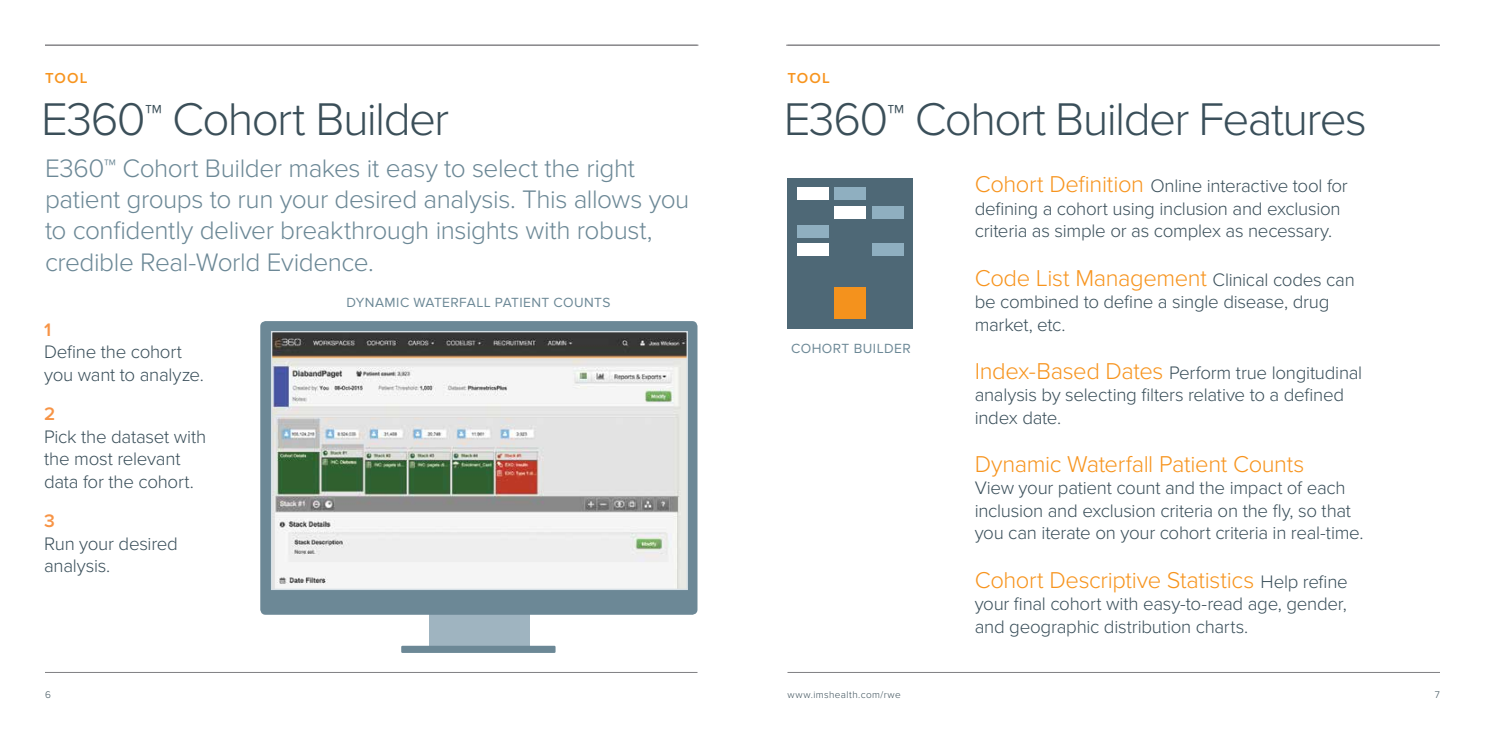
<style>
.page{position:relative;width:1485px;height:743px;background:#fff}
.page>*{position:absolute;margin:0;border:0;box-sizing:border-box;transform-origin:0 0}
.t1{font:300 47.5px "Proxima Nova";letter-spacing:-.035em;color:#3a4f5a}
.t2{font:300 47.5px "Proxima Nova";letter-spacing:-.035em;color:#3b4f59}
.t3{font:300 26.25px/31.2px "Proxima Nova";letter-spacing:-.015em;color:#6c8896}
.t4{font:300 23.75px "Proxima Nova";letter-spacing:-.015em;color:#f7941e}
.t5{font:300 18.75px/22.5px "Proxima Nova";letter-spacing:-.015em;color:#3a4f5a}
.t6{font:600 18.75px "Proxima Nova";color:#f79446}
.t7{font:600 15px "Proxima Nova";letter-spacing:.075em;color:#f7941e}
.t8{font:13.75px "Proxima Nova";letter-spacing:.03em;color:#6c8896}
.t9{font:500 10.5px "Avenir";letter-spacing:.025em;color:#4e6876}
.t10{font:300 10px "Proxima Nova";letter-spacing:.04em;color:#3b4f59}
.s1{font-size:37.5px}
.s2{color:#3b4f59}
.s3{font-size:37.5px;color:#3b4f59}
.s4{font-size:23.75px;color:#f7941e}
.s5{font-size:18.75px;color:#3a4f5a}
.s6{font-weight:900;color:#f4921d}
</style>
<div class="page">
<hr style="left:788px;top:672px;width:652px;height:1px;background:#807f83">
<hr style="left:45px;top:672px;width:653px;height:1px;background:#807f83">
<hr style="left:45px;top:45px;width:653px;height:1px;background:#807f83">
<hr style="left:786px;top:45px;width:654px;height:1px;background:#807f83">
<div style="left:787px;top:178px;width:126px;height:150px;background:#4e6876"></div>
<div style="left:797px;top:187px;width:31px;height:13px;background:#fff"></div>
<div style="left:835px;top:187px;width:31px;height:13px;background:#8fafc0"></div>
<div style="left:872px;top:206px;width:32px;height:12px;background:#8fafc0"></div>
<div style="left:835px;top:206px;width:31px;height:12px;background:#fff"></div>
<div style="left:797px;top:225px;width:31px;height:12px;background:#8fafc0"></div>
<div style="left:797px;top:244px;width:31px;height:12px;background:#fff"></div>
<div style="left:872px;top:244px;width:32px;height:12px;background:#8fafc0"></div>
<div style="left:835px;top:287px;width:31px;height:32px;background:#f4921d"></div>
<div style="left:429px;top:612px;width:101px;height:33px;background:#9fb4c0"></div>
<div style="left:401px;top:645px;width:155px;height:8px;background:#6c8896"></div>
<div style="left:260px;top:321px;width:437px;height:293px;background:#6c8896;border-radius:5px"></div>
<svg style="left:271px;top:331px;width:417px;height:259px;background:#c5c6c2"></svg>
<p class="t7" style="left:45px;top:69px;width:44px">TOOL</p>
<h1 class="t2" style="left:41px;top:92px;width:410px">E360<span class="s1">™</span> Cohort Builder</h1>
<h2 class="t3" style="left:45px;top:153px;width:646px">E360™ Cohort Builder makes it easy to select the right patient groups to run your desired analysis. This allows you to confidently deliver breakthrough insights with robust, credible Real-World Evidence.</h2>
<p class="t6" style="left:44px;top:319px;width:9px">1</p>
<p class="t5" style="left:44px;top:341px;width:161px">Define the cohort you want to analyze.</p>
<p class="t6" style="left:44px;top:403px;width:13px">2</p>
<p class="t5" style="left:44px;top:426px;width:164px">Pick the dataset with the most relevant data for the cohort.</p>
<p class="t6" style="left:44px;top:510px;width:12px">3</p>
<p class="t5" style="left:44px;top:532px;width:135px">Run your desired analysis.</p>
<p class="t8" style="left:346px;top:295px;width:266px">DYNAMIC WATERFALL PATIENT COUNTS</p>
<p class="t7" style="left:788px;top:69px;width:44px">TOOL</p>
<h1 class="t1" style="left:784px;top:92px;width:585px"><span class="s2">E360</span><span class="s3">™</span> Cohort Builder Features</h1>
<p class="t9" style="left:803px;top:335px;width:96px">COHORT BUILDER</p>
<p class="t8" style="left:791px;top:340px;width:121px">COHORT BUILDER</p>
<p class="t5" style="left:975px;top:175px;width:375px"><span class="s4">Cohort Definition</span> Online interactive tool for defining a cohort using inclusion and exclusion criteria as simple or as complex as necessary.</p>
<p class="t4" style="left:975px;top:264px;width:382px">Code List Management <span class="s5">Clinical codes can</span></p>
<p class="t5" style="left:975px;top:291px;width:356px">be combined to define a single disease, drug market, etc.</p>
<p class="t5" style="left:975px;top:362px;width:389px"><span class="s4">Index-Based Dates</span> Perform true longitudinal analysis by selecting filters relative to a defined index date.</p>
<p class="t4" style="left:975px;top:450px;width:331px">Dynamic Waterfall Patient Counts</p>
<p class="t5" style="left:975px;top:477px;width:390px">View your patient count and the impact of each inclusion and exclusion criteria on the fly, so that you can iterate on your cohort criteria in real-time.</p>
<p class="t4" style="left:975px;top:566px;width:375px">Cohort Descriptive Statistics <span class="s5">Help refine</span></p>
<p class="t5" style="left:975px;top:593px;width:374px">your final cohort with easy-to-read age, gender, and geographic distribution charts.</p>
<p class="t9" style="left:990px;top:295px;width:29px">DATA</p>
<p class="t9" style="left:1081px;top:294px;width:72px">PUBLISHING<span class="s6">*</span></p>
<p class="t9" style="left:1187px;top:294px;width:74px">OUTCOMES &amp;</p>
<p class="t10" style="left:45px;top:688px;width:7px">6</p>
<p class="t10" style="left:788px;top:688px;width:115px">www.imshealth.com/rwe</p>
<p class="t10" style="left:1435px;top:688px;width:7px">7</p>
</div>
